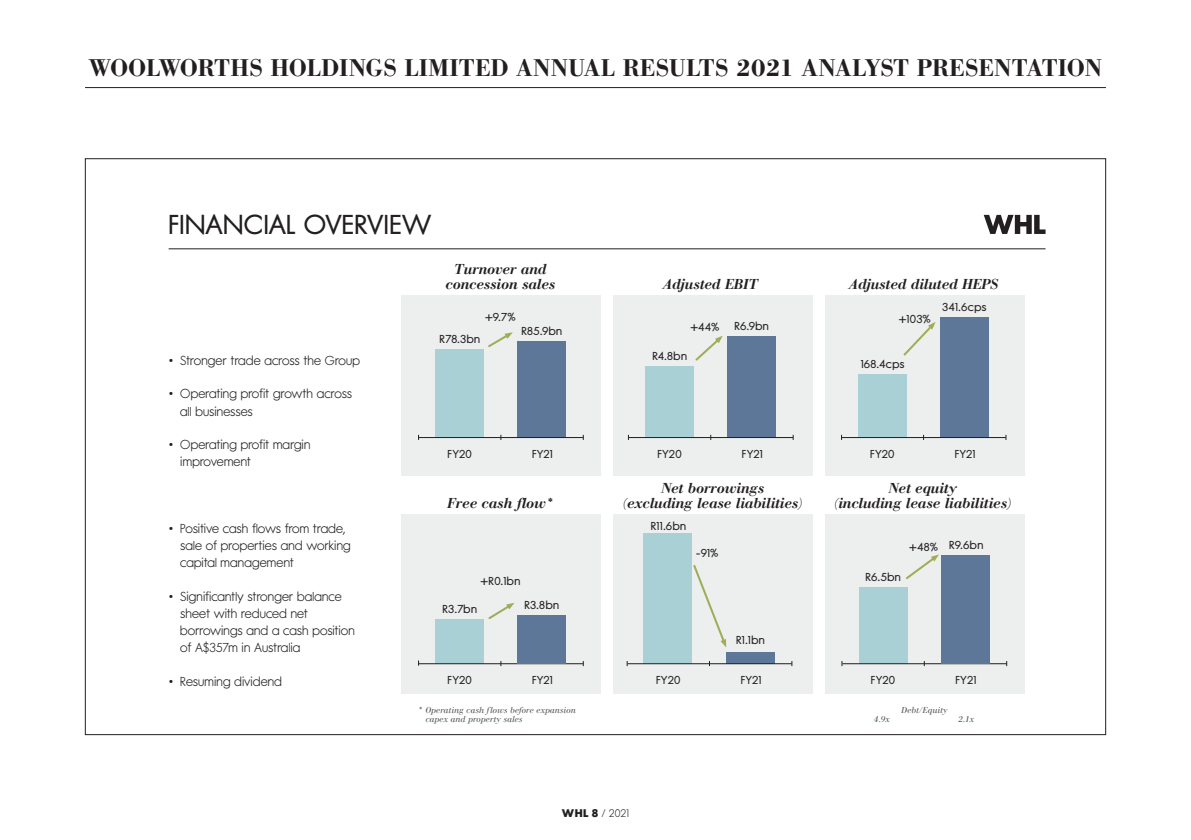
<style>
.page{position:relative;width:1191px;height:840px;background:#fff}
.page>*{position:absolute;margin:0;border:0;box-sizing:border-box;transform-origin:0 0}
.t1{font:500 27.2px "W Futura";letter-spacing:-.005em;color:#231f20}
.t2{font:500 24px "AT Our Bodoni";color:#231f20}
.t3{font:italic 500 14.4px/14.4px "AT Our Bodoni";color:#231f20;text-align:center}
.t4{font:300 13px/17.2px "W Futura";letter-spacing:.005em;color:#231f20}
.t5{font:500 11.4px "W Futura";letter-spacing:.025em;color:#231f20}
.t6{font:300 11px "W Futura";color:#231f20}
.t7{font:italic 8.6px/8.6px "AT Our Bodoni";letter-spacing:.015em;color:#57585a}
.s1{font-weight:700}
</style>
<div class="page">
<hr style="left:85px;top:87px;width:1021px;height:1px;background:#231f20">
<div style="left:613px;top:295px;width:199px;height:180px;background:#edeeee"></div>
<div style="left:401px;top:295px;width:199px;height:180px;background:#edeeee"></div>
<div style="left:825px;top:295px;width:199px;height:180px;background:#edeeee"></div>
<div style="left:401px;top:514px;width:199px;height:179px;background:#edeeee"></div>
<div style="left:613px;top:514px;width:199px;height:179px;background:#edeeee"></div>
<div style="left:825px;top:514px;width:199px;height:179px;background:#edeeee"></div>
<svg style="left:906px;top:554px;width:33px;height:25px"></svg>
<div style="left:435px;top:619px;width:49px;height:44px;background:#a9d1d5"></div>
<div style="left:859px;top:587px;width:48px;height:76px;background:#a9d1d5"></div>
<hr style="left:419px;top:663px;width:164px;height:1px;background:#231f20">
<hr style="left:842px;top:663px;width:164px;height:1px;background:#231f20">
<div style="left:643px;top:533px;width:49px;height:130px;background:#a9d1d5"></div>
<div style="left:941px;top:555px;width:49px;height:108px;background:#5c7798"></div>
<div style="left:517px;top:615px;width:48px;height:48px;background:#5c7798"></div>
<div style="left:726px;top:651px;width:48px;height:12px;background:#5c7798"></div>
<hr style="left:627px;top:663px;width:164px;height:1px;background:#231f20">
<svg style="left:693px;top:565px;width:34px;height:82px"></svg>
<div style="left:435px;top:349px;width:49px;height:88px;background:#a9d1d5"></div>
<div style="left:517px;top:341px;width:49px;height:96px;background:#5c7798"></div>
<div style="left:644px;top:366px;width:49px;height:71px;background:#a9d1d5"></div>
<div style="left:727px;top:335px;width:49px;height:102px;background:#5c7798"></div>
<div style="left:858px;top:374px;width:49px;height:63px;background:#a9d1d5"></div>
<div style="left:940px;top:317px;width:48px;height:120px;background:#5c7798"></div>
<hr style="left:629px;top:437px;width:164px;height:1px;background:#231f20">
<hr style="left:419px;top:437px;width:164px;height:1px;background:#231f20">
<hr style="left:841px;top:437px;width:164px;height:1px;background:#231f20">
<svg style="left:488px;top:603px;width:26px;height:16px"></svg>
<svg style="left:695px;top:335px;width:28px;height:26px"></svg>
<svg style="left:488px;top:332px;width:25px;height:15px"></svg>
<svg style="left:903px;top:322px;width:32px;height:34px"></svg>
<svg style="left:983px;top:215px;width:62px;height:19px"></svg>
<hr style="left:169px;top:248px;width:876px;height:1px;background:#231f20">
<h2 class="t2" style="left:89px;top:53px;width:1014px">WOOLWORTHS HOLDINGS LIMITED ANNUAL RESULTS 2021 ANALYST PRESENTATION</h2>
<p class="t1" style="left:169px;top:209px;width:264px">FINANCIAL OVERVIEW</p>
<p class="t3" style="left:446px;top:262px;width:111px">Turnover and concession sales</p>
<p class="t5" style="left:485px;top:310px;width:32px">+9.7%</p>
<p class="t5" style="left:439px;top:332px;width:42px">R78.3bn</p>
<p class="t5" style="left:521px;top:324px;width:42px">R85.9bn</p>
<p class="t3" style="left:663px;top:276px;width:97px">Adjusted EBIT</p>
<p class="t3" style="left:848px;top:276px;width:151px">Adjusted diluted HEPS</p>
<p class="t5" style="left:690px;top:320px;width:31px">+44%</p>
<p class="t5" style="left:734px;top:319px;width:36px">R6.9bn</p>
<p class="t5" style="left:898px;top:312px;width:34px">+103%</p>
<p class="t5" style="left:942px;top:300px;width:46px">341.6cps</p>
<p class="t5" style="left:652px;top:349px;width:36px">R4.8bn</p>
<p class="t4" style="left:169px;top:352px;width:193px">• Stronger trade across the Group</p>
<p class="t4" style="left:180px;top:385px;width:173px;text-indent:-11px">• Operating profit growth across all businesses</p>
<p class="t4" style="left:180px;top:436px;width:132px;text-indent:-11px">• Operating profit margin improvement</p>
<p class="t5" style="left:447px;top:447px;width:26px">FY20</p>
<p class="t5" style="left:532px;top:447px;width:22px">FY21</p>
<p class="t5" style="left:657px;top:447px;width:26px">FY20</p>
<p class="t5" style="left:742px;top:447px;width:22px">FY21</p>
<p class="t5" style="left:870px;top:447px;width:26px">FY20</p>
<p class="t5" style="left:954px;top:447px;width:22px">FY21</p>
<p class="t5" style="left:860px;top:358px;width:46px">168.4cps</p>
<p class="t3" style="left:447px;top:495px;width:108px">Free cash flow*</p>
<p class="t3" style="left:623px;top:481px;width:181px">Net borrowings<br>(excluding lease liabilities)</p>
<p class="t3" style="left:834px;top:481px;width:178px">Net equity<br>(including lease liabilities)</p>
<p class="t5" style="left:650px;top:519px;width:37px">R11.6bn</p>
<p class="t4" style="left:180px;top:519px;width:172px;text-indent:-11px">• Positive cash flows from trade, sale of properties and working capital management</p>
<p class="t4" style="left:180px;top:587px;width:176px;text-indent:-11px">• Significantly stronger balance sheet with reduced net borrowings and a cash position of A$357m in Australia</p>
<p class="t4" style="left:169px;top:672px;width:114px">• Resuming dividend</p>
<p class="t5" style="left:447px;top:673px;width:26px">FY20</p>
<p class="t5" style="left:532px;top:673px;width:22px">FY21</p>
<p class="t5" style="left:871px;top:673px;width:26px">FY20</p>
<p class="t5" style="left:955px;top:673px;width:22px">FY21</p>
<p class="t5" style="left:949px;top:538px;width:36px">R9.6bn</p>
<p class="t5" style="left:909px;top:539px;width:30px">+48%</p>
<p class="t5" style="left:696px;top:546px;width:24px">-91%</p>
<p class="t5" style="left:480px;top:574px;width:41px">+R0.1bn</p>
<p class="t5" style="left:865px;top:570px;width:37px">R6.5bn</p>
<p class="t5" style="left:524px;top:598px;width:36px">R3.8bn</p>
<p class="t5" style="left:442px;top:602px;width:36px">R3.7bn</p>
<p class="t5" style="left:736px;top:632px;width:30px">R1.1bn</p>
<p class="t5" style="left:656px;top:673px;width:26px">FY20</p>
<p class="t5" style="left:740px;top:673px;width:22px">FY21</p>
<p class="t7" style="left:426px;top:705px;width:152px;text-indent:-8px">* Operating cash flows before expansion capex and property sales</p>
<p class="t7" style="left:901px;top:705px;width:48px">Debt/Equity</p>
<p class="t7" style="left:874px;top:714px;width:18px">4.9x</p>
<p class="t7" style="left:958px;top:714px;width:17px">2.1x</p>
<p class="t6" style="left:562px;top:806px;width:69px"><span class="s1">WHL 8</span> / 2021</p>
</div>
